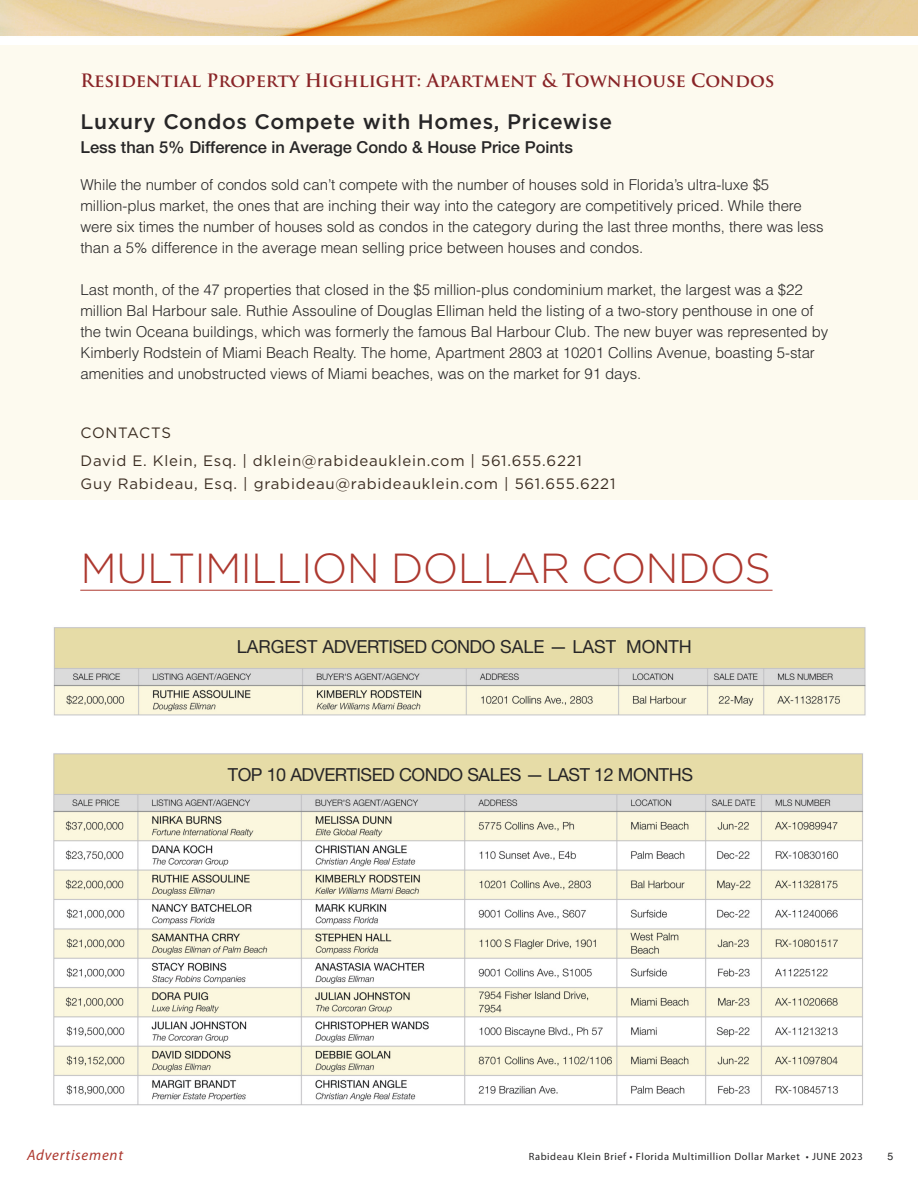
<style>
.page{position:relative;width:918px;height:1188px;background:#fff}
.page>*{position:absolute;margin:0;border:0;box-sizing:border-box;transform-origin:0 0}
.t1{font:300 42px "Gotham";letter-spacing:-.02em;color:#ad382f}
.t2{font:500 21px "Gotham";letter-spacing:.03em;color:#272627}
.t3{font:700 18px "Trajan Pro";color:#892427}
.t4{font:18px "Helvetica Neue";letter-spacing:-.025em;color:#272627}
.t5{font:18px "Helvetica Neue";color:#272627}
.t6{font:500 16.5px "Helvetica Neue";color:#272627}
.t7{font:300 15px/21px "Helvetica";letter-spacing:-.005em;color:#272627}
.t8{font:15px/28.5px "Gotham";letter-spacing:.05em;color:#3b2d22}
.t9{font:italic 15px "Myriad Pro";letter-spacing:.05em;color:#ad382f}
.t10{font:10.5px "Myriad Pro";letter-spacing:.05em;color:#272627}
.t11{font:10.5px "Helvetica";color:#272627}
</style>
<div class="page">
<div style="left:0;top:45px;width:918px;height:455px;background:#fdfaef"></div>
<img style="left:53px;top:753px;width:811px;height:353px">
<img style="left:53px;top:627px;width:813px;height:89px">
<img style="left:0;top:0;width:918px;height:36px">
<hr style="left:80px;top:590px;width:693px;height:1px;background:#ad382f">
<p class="t3" style="left:81px;top:73px;width:696px">Residential Property Highlight: Apartment &amp; Townhouse Condos</p>
<h2 class="t2" style="left:81px;top:114px;width:533px">Luxury Condos Compete with Homes, Pricewise</h2>
<p class="t6" style="left:81px;top:134px;width:494px">Less than 5% Difference in Average Condo &amp; House Price Points</p>
<p class="t7" style="left:81px;top:174px;width:745px">While the number of condos sold can’t compete with the number of houses sold in Florida’s ultra-luxe $5 million-plus market, the ones that are inching their way into the category are competitively priced. While there were six times the number of houses sold as condos in the category during the last three months, there was less than a 5% difference in the average mean selling price between houses and condos.</p>
<p class="t7" style="left:81px;top:279px;width:749px">Last month, of the 47 properties that closed in the $5 million-plus condominium market, the largest was a $22 million Bal Harbour sale. Ruthie Assouline of Douglas Elliman held the listing of a two-story penthouse in one of the twin Oceana buildings, which was formerly the famous Bal Harbour Club. The new buyer was represented by Kimberly Rodstein of Miami Beach Realty. The home, Apartment 2803 at 10201 Collins Avenue, boasting 5-star amenities and unobstructed views of Miami beaches, was on the market for 91 days.</p>
<p class="t8" style="left:81px;top:420px;width:503px">CONTACTS<br>David E. Klein, Esq. | dklein@rabideauklein.com | 561.655.6221</p>
<p class="t8" style="left:81px;top:471px;width:536px">Guy Rabideau, Esq. | grabideau@rabideauklein.com | 561.655.6221</p>
<h1 class="t1" style="left:81px;top:554px;width:692px">MULTIMILLION DOLLAR CONDOS</h1>
<p class="t5" style="left:237px;top:631px;width:456px">LARGEST ADVERTISED CONDO SALE — LAST MONTH</p>
<p class="t4" style="left:228px;top:759px;width:467px">TOP 10 ADVERTISED CONDO SALES — LAST 12 MONTHS</p>
<p class="t9" style="left:27px;top:1149px;width:98px">Advertisement</p>
<p class="t10" style="left:529px;top:1152px;width:335px">Rabideau Klein Brief • Florida Multimillion Dollar Market • JUNE 2023</p>
<p class="t11" style="left:887px;top:1150px;width:7px">5</p>
</div>
